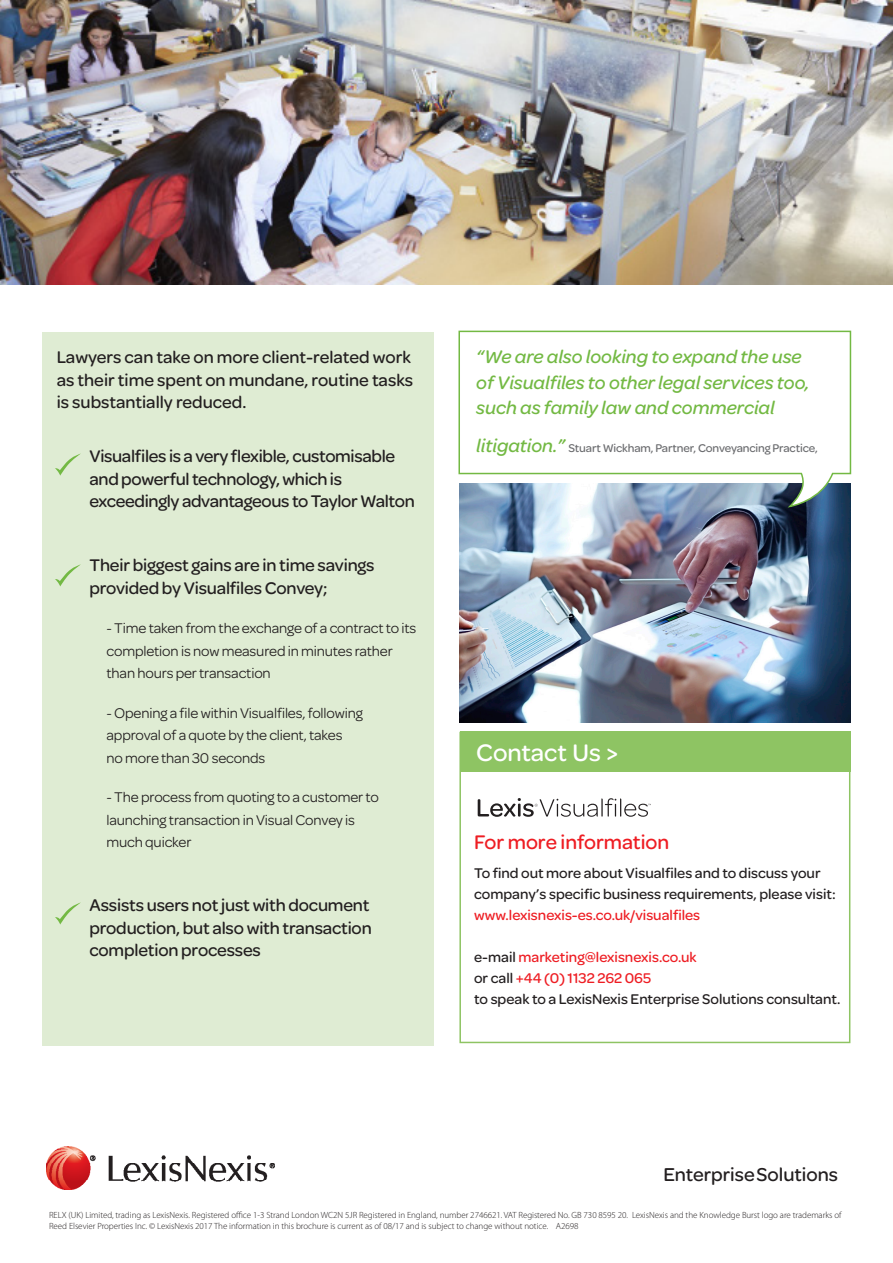
<style>
.page{position:relative;width:893px;height:1263px;background:#fff}
.page>*{position:absolute;margin:0;border:0;box-sizing:border-box;transform-origin:0 0}
.bullets{font:500 25.5px "Omnes";color:#fff}
.t1{font:500 21px "Omnes";color:#ee1d23}
.t2{font:500 19.8px "Omnes";color:#231f20}
.t3{font:italic 500 19.5px/25.5px "Omnes";color:#73b943}
.t4{font:500 18px/22.5px "Omnes";letter-spacing:-.01em;color:#231f20}
.t5{font:15px/22.5px "Omnes";letter-spacing:-.01em;color:#231f20}
.t6{font:500 15px/21px "Omnes";color:#231f20}
.t7{font:500 12px "Omnes";letter-spacing:-.01em;color:#6c6d70}
.t8{font:300 9px/10.8px "Myriad Pro";letter-spacing:-.005em;color:#231f20}
.s1{font-style:italic;font-size:19.5px;color:#73b943}
.s2{color:#ee1d23}
</style>
<div class="page">
<div style="left:459px;top:732px;width:391px;height:311px;border:2px solid #8ec463"></div>
<img style="left:459px;top:508px;width:391px;height:214px">
<svg style="left:458px;top:330px;width:394px;height:178px"></svg>
<img style="left:46px;top:1146px;width:228px;height:44px">
<img style="left:0;top:0;width:893px;height:285px">
<div style="left:460px;top:732px;width:390px;height:40px;background:#8ec463"></div>
<svg style="left:478px;top:798px;width:173px;height:19px"></svg>
<div style="left:43px;top:332px;width:391px;height:713px;background:#dfecd3"></div>
<svg style="left:55px;top:454px;width:25px;height:22px"></svg>
<svg style="left:55px;top:564px;width:26px;height:22px"></svg>
<svg style="left:55px;top:902px;width:26px;height:22px"></svg>
<p class="t4" style="left:57px;top:345px;width:358px">Lawyers can take on more client-related work as their time spent on mundane, routine tasks is substantially reduced.</p>
<p class="t4" style="left:90px;top:444px;width:327px">Visualfiles is a very flexible, customisable and powerful technology, which is exceedingly advantageous to Taylor Walton</p>
<p class="t4" style="left:90px;top:553px;width:287px">Their biggest gains are in time savings provided by Visualfiles Convey;</p>
<p class="t5" style="left:107px;top:616px;width:311px">- Time taken from the exchange of a contract to its completion is now measured in minutes rather than hours per transaction</p>
<p class="t5" style="left:107px;top:701px;width:258px">- Opening a file within Visualfiles, following approval of a quote by the client, takes<br>no more than 30 seconds</p>
<p class="t5" style="left:107px;top:785px;width:274px">- The process from quoting to a customer to launching transaction in Visual Convey is much quicker</p>
<p class="t4" style="left:90px;top:893px;width:284px">Assists users not just with document production, but also with transaction completion processes</p>
<p class="t3" style="left:476px;top:343px;width:335px">“We are also looking to expand the use of Visualfiles to other legal services too, such as family law and commercial</p>
<p class="t7" style="left:476px;top:439px;width:343px"><span class="s1">litigation.”</span> Stuart Wickham, Partner, Conveyancing Practice,</p>
<p class="bullets" style="left:476px;top:735px;width:144px">Contact Us &gt;</p>
<p class="t1" style="left:474px;top:827px;width:197px">For more information</p>
<p class="t6" style="left:474px;top:862px;width:363px">To find out more about Visualfiles and to discuss your company’s specific business requirements, please visit: <span class="s2">www.lexisnexis-es.co.uk/visualfiles</span></p>
<p class="t6" style="left:474px;top:946px;width:368px">e-mail <span class="s2">marketing@lexisnexis.co.uk<br></span>or call <span class="s2">+44 (0) 1132 262 065<br></span>to speak to a LexisNexis Enterprise Solutions consultant.</p>
<p class="t2" style="left:663px;top:1161px;width:176px">EnterpriseSolutions</p>
<p class="t8" style="left:49px;top:1210px;width:794px">RELX (UK) Limited, trading as LexisNexis. Registered office 1-3 Strand London WC2N 5JR Registered in England, number 2746621. VAT Registered No. GB 730 8595 20. LexisNexis and the Knowledge Burst logo are trademarks of<br>Reed Elsevier Properties Inc. © LexisNexis 2017 The information in this brochure is current as of 08/17 and is subject to change without notice. A2698</p>
</div>
